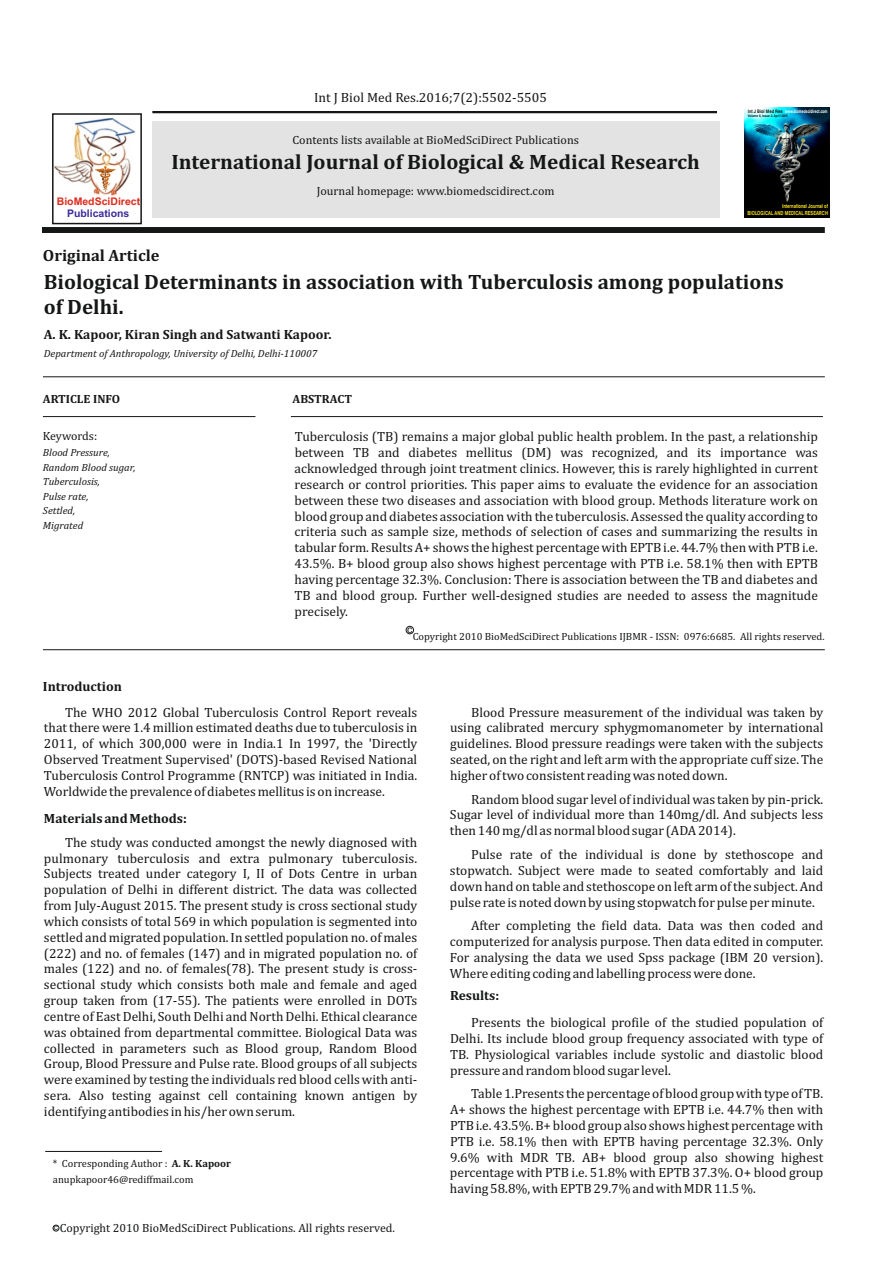
<style>
.page{position:relative;width:893px;height:1263px;background:#fff}
.page>*{position:absolute;margin:0;border:0;box-sizing:border-box;transform-origin:0 0}
.t1{font:700 21px/24.6px "Cambria";color:#151616}
.t2{font:700 16.5px "Cambria";color:#151616}
.t3{font:13.5px/15.9px "Cambria";color:#151616;text-align:justify}
.t4{font:700 13.5px "Cambria";color:#151616}
.t5{font:12px "Cambria";color:#151616}
.t6{font:700 12px "Cambria";color:#151616}
.t7{font:10.5px/15.6px "Cambria";color:#151616}
.t8{font:italic 10.5px/14.4px "Cambria";color:#151616}
.t9{font:700 10.5px "Arial";color:#dd2b1c}
.t10{font:700 10.5px "Arial";color:#3c2b99}
.t11{font:10.5px "Arial";color:#151616}
.t12{font:700 5.55px/6.6px "Swiss 721 BT";color:#fbe116;text-align:right;scale:.75 1}
.t13{font:700 4.8px "Swiss 721 BT";color:#fff;scale:.71 1}
.t14{font:700 3.45px "Swiss 721 BT";color:#151616;scale:.83 1}
.s1{color:#151616}
.s2{font-weight:700}
</style>
<div class="page">
<hr style="left:152px;top:111px;width:565px;height:2px;background:#151616">
<div style="left:42px;top:227px;width:783px;height:6px;background:#151616"></div>
<div style="left:152px;top:121px;width:567px;height:97px;background:#e3e3e3"></div>
<hr style="left:43px;top:376px;width:782px;height:1px;background:#151616">
<hr style="left:43px;top:416px;width:212px;height:1px;background:#151616">
<hr style="left:291px;top:416px;width:532px;height:1px;background:#151616">
<div style="left:52px;top:113px;width:90px;height:111px;border:2px solid #151616"></div>
<img style="left:55px;top:119px;width:80px;height:76px">
<svg style="left:95px;top:166px;width:21px;height:26px"></svg>
<hr style="left:43px;top:649px;width:782px;height:1px;background:#151616">
<div style="left:406px;top:626px;width:8px;height:8px;border:1px solid #151616;border-radius:50%"></div>
<hr style="left:45px;top:1151px;width:117px;height:1px;background:#151616">
<img style="left:744px;top:107px;width:85px;height:111px">
<svg style="left:53px;top:1225px;width:6px;height:6px"></svg>
<p class="t9" style="left:57px;top:197px;width:85px">BioMedSciDirect</p>
<p class="t10" style="left:67px;top:209px;width:64px">Publications</p>
<p class="t2" style="left:43px;top:248px;width:118px">Original Article</p>
<p class="t3" style="left:314px;top:90px;width:234px">Int J Biol Med Res.2016;7(2):5502-5505</p>
<p class="t5" style="left:292px;top:134px;width:288px">Contents lists available at BioMedSciDirect Publications</p>
<h1 class="t1" style="left:171px;top:151px;width:530px">International Journal of Biological &amp; Medical Research</h1>
<p class="t5" style="left:317px;top:186px;width:239px">Journal homepage: www.biomedscidirect.com</p>
<p class="t13" style="left:748px;top:109px;width:114px"><span class="s1">Int J Biol Med Res</span> www.biomedscidirect.com</p>
<p class="t14" style="left:748px;top:115px;width:50px">Volume 6, Issue 2, April 2015</p>
<p class="t12" style="left:747px;top:204px;width:109px">International Journal of<br>BIOLOGICAL AND MEDICAL RESEARCH</p>
<h1 class="t1" style="left:44px;top:271px;width:741px">Biological Determinants in association with Tuberculosis among populations of Delhi.</h1>
<p class="t4" style="left:44px;top:329px;width:289px">A. K. Kapoor, Kiran Singh and Satwanti Kapoor.</p>
<p class="t8" style="left:44px;top:347px;width:275px">Department of Anthropology, University of Delhi, Delhi-110007</p>
<p class="t6" style="left:43px;top:393px;width:79px">ARTICLE INFO</p>
<p class="t6" style="left:293px;top:393px;width:61px">ABSTRACT</p>
<p class="t5" style="left:43px;top:430px;width:56px">Keywords:</p>
<p class="t8" style="left:43px;top:446px;width:94px">Blood Pressure,<br>Random Blood sugar,<br>Tuberculosis,<br>Pulse rate,<br>Settled,<br>Migrated</p>
<p class="t3" style="left:295px;top:430px;width:525px">Tuberculosis (TB) remains a major global public health problem. In the past, a relationship between TB and diabetes mellitus (DM) was recognized, and its importance was acknowledged through joint treatment clinics. However, this is rarely highlighted in current research or control priorities. This paper aims to evaluate the evidence for an association between these two diseases and association with blood group. Methods literature work on blood group and diabetes association with the tuberculosis. Assessed the quality according to criteria such as sample size, methods of selection of cases and summarizing the results in tabular form. Results A+ shows the highest percentage with EPTB i.e. 44.7% then with PTB i.e.<br>43.5%. B+ blood group also shows highest percentage with PTB i.e. 58.1% then with EPTB having percentage 32.3%. Conclusion: There is association between the TB and diabetes and TB and blood group. Further well-designed studies are needed to assess the magnitude precisely.</p>
<p class="t4" style="left:43px;top:680px;width:80px">Introduction</p>
<p class="t11" style="left:407px;top:625px;width:7px">c</p>
<p class="t7" style="left:413px;top:630px;width:413px">Copyright 2010 BioMedSciDirect Publications IJBMR - ISSN: 0976:6685. All rights reserved.</p>
<p class="t3" style="left:44px;top:705px;width:375px;text-indent:21px">The WHO 2012 Global Tuberculosis Control Report reveals that there were 1.4 million estimated deaths due to tuberculosis in 2011, of which 300,000 were in India.1 In 1997, the 'Directly Observed Treatment Supervised' (DOTS)-based Revised National Tuberculosis Control Programme (RNTCP) was initiated in India.<br>Worldwide the prevalence of diabetes mellitus is on increase.</p>
<p class="t4" style="left:44px;top:812px;width:144px">Materials and Methods:</p>
<p class="t3" style="left:44px;top:835px;width:375px;text-indent:21px">The study was conducted amongst the newly diagnosed with pulmonary tuberculosis and extra pulmonary tuberculosis.<br>Subjects treated under category I, II of Dots Centre in urban population of Delhi in different district. The data was collected from July-August 2015. The present study is cross sectional study which consists of total 569 in which population is segmented into settled and migrated population. In settled population no. of males (222) and no. of females (147) and in migrated population no. of males (122) and no. of females(78). The present study is cross&shy;sectional study which consists both male and female and aged group taken from (17-55). The patients were enrolled in DOTs centre of East Delhi, South Delhi and North Delhi. Ethical clearance was obtained from departmental committee. Biological Data was collected in parameters such as Blood group, Random Blood Group, Blood Pressure and Pulse rate. Blood groups of all subjects were examined by testing the individuals red blood cells with anti&shy;sera. Also testing against cell containing known antigen by identifying antibodies in his/her own serum.</p>
<p class="t7" style="left:53px;top:1157px;width:180px">* Corresponding Author : <span class="s2">A. K. Kapoor </span>anupkapoor46@rediffmail.com</p>
<p class="t5" style="left:54px;top:1223px;width:343px"><sup>c</sup> Copyright 2010 BioMedSciDirect Publications. All rights reserved.</p>
<p class="t3" style="left:450px;top:705px;width:375px;text-indent:21px">Blood Pressure measurement of the individual was taken by using calibrated mercury sphygmomanometer by international guidelines. Blood pressure readings were taken with the subjects seated, on the right and left arm with the appropriate cuff size. The higher of two consistent reading was noted down.</p>
<p class="t3" style="left:450px;top:792px;width:375px;text-indent:21px">Random blood sugar level of individual was taken by pin-prick.<br>Sugar level of individual more than 140mg/dl. And subjects less then 140 mg/dl as normal blood sugar (ADA 2014).</p>
<p class="t3" style="left:450px;top:847px;width:375px;text-indent:21px">Pulse rate of the individual is done by stethoscope and stopwatch. Subject were made to seated comfortably and laid down hand on table and stethoscope on left arm of the subject. And pulse rate is noted down by using stopwatch for pulse per minute.</p>
<p class="t3" style="left:450px;top:918px;width:375px;text-indent:21px">After completing the field data. Data was then coded and computerized for analysis purpose. Then data edited in computer.<br>For analysing the data we used Spss package (IBM 20 version).<br>Where editing coding and labelling process were done.</p>
<p class="t3" style="left:450px;top:1015px;width:375px;text-indent:21px">Presents the biological profile of the studied population of Delhi. Its include blood group frequency associated with type of TB. Physiological variables include systolic and diastolic blood pressure and random blood sugar level.</p>
<p class="t3" style="left:450px;top:1086px;width:375px;text-indent:21px">Table 1.Presents the percentage of blood group with type of TB.<br>A+ shows the highest percentage with EPTB i.e. 44.7% then with PTB i.e. 43.5%. B+ blood group also shows highest percentage with PTB i.e. 58.1% then with EPTB having percentage 32.3%. Only 9.6% with MDR TB. AB+ blood group also showing highest percentage with PTB i.e. 51.8% with EPTB 37.3%. O+ blood group having 58.8%, with EPTB 29.7% and with MDR 11.5 %.</p>
<p class="t4" style="left:450px;top:990px;width:51px">Results:</p>
</div>
